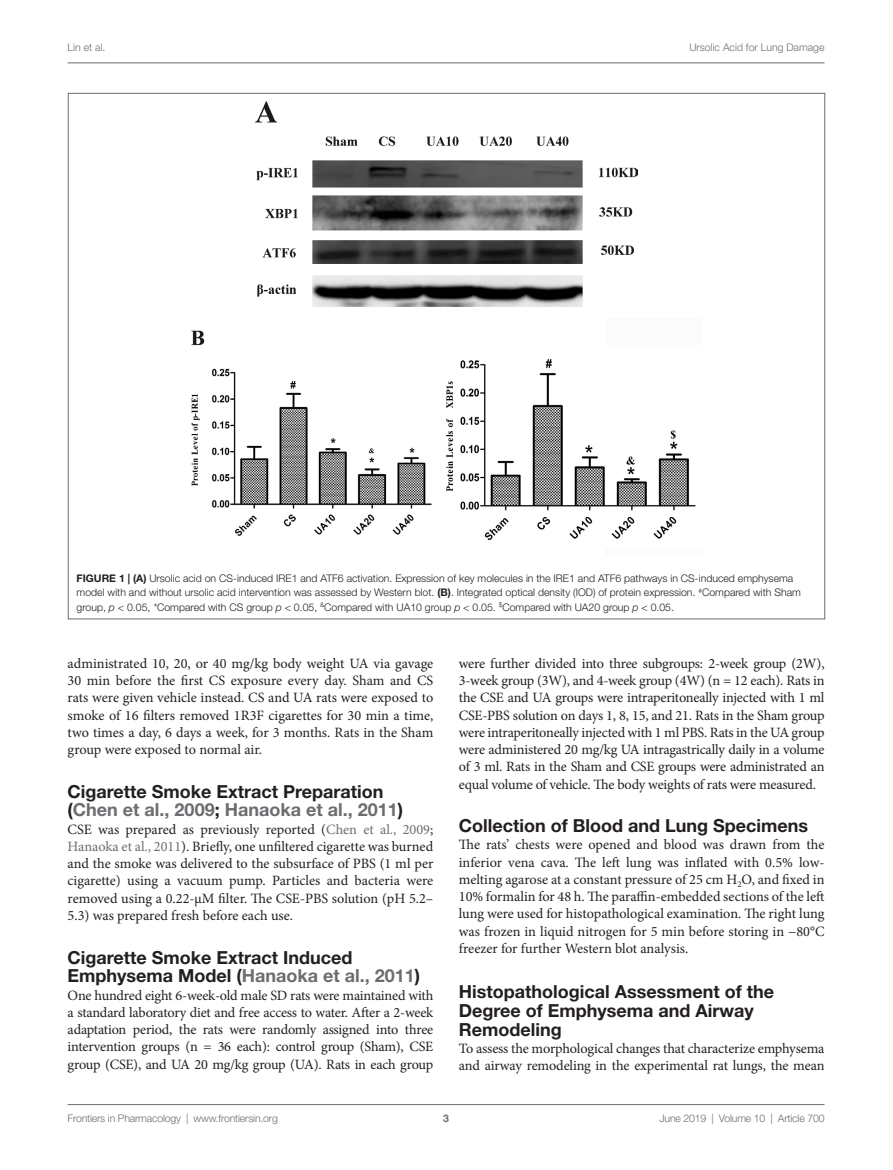
<style>
.page{position:relative;width:893px;height:1170px;background:#fff}
.page>*{position:absolute;margin:0;border:0;box-sizing:border-box;transform-origin:0 0}
._2{font:700 18px/18.8px "Helvetica Neue LT Std";color:#231f20}
.T1{font:14.25px/17.2px "Minion Pro";letter-spacing:-.01em;color:#231f20;text-align:justify}
.FC{font:300 10.5px/14.2px "Helvetica Neue LT Std";color:#231f20}
.t1{font:300 10.5px "Helvetica Neue LT Std";letter-spacing:-.015em;color:#6c6d70}
.t2{font:700 10.5px "Helvetica Neue LT Std";color:#6c6d70}
.s1{font-weight:700}
.s2{font-style:italic}
.s3{color:#6c6d70}
</style>
<div class="page">
<hr style="left:68px;top:63px;width:756px;height:1px;background:#6c6d70">
<hr style="left:68px;top:1104px;width:756px;height:1px;background:#6c6d70">
<img style="left:255px;top:102px;width:383px;height:205px">
<img style="left:191px;top:330px;width:505px;height:211px">
<p class="t1" style="left:68px;top:41px;width:39px">Lin et al.</p>
<p class="t1" style="left:689px;top:41px;width:137px">Ursolic Acid for Lung Damage</p>
<p class="FC" style="left:77px;top:571px;width:726px"><span class="s1">FIGURE 1 | (A)</span> Ursolic acid on CS-induced IRE1 and ATF6 activation. Expression of key molecules in the IRE1 and ATF6 pathways in CS-induced emphysema model with and without ursolic acid intervention was assessed by Western blot. <span class="s1">(B)</span>. Integrated optical density (IOD) of protein expression. <sup>#</sup>Compared with Sham group, <span class="s2">p</span> &lt; 0.05, <span class="s2">*</span>Compared with CS group <span class="s2">p</span> &lt; 0.05, <sup>&amp;</sup>Compared with UA10 group <span class="s2">p</span> &lt; 0.05. <sup>$</sup>Compared with UA20 group <span class="s2">p</span> &lt; 0.05.</p>
<p class="T1" style="left:68px;top:654px;width:367px">administrated 10, 20, or 40 mg/kg body weight UA via gavage 30 min before the first CS exposure every day. Sham and CS rats were given vehicle instead. CS and UA rats were exposed to smoke of 16 filters removed 1R3F cigarettes for 30 min a time, two times a day, 6 days a week, for 3 months. Rats in the Sham group were exposed to normal air.</p>
<p class="_2" style="left:68px;top:781px;width:337px">Cigarette Smoke Extract Preparation (<span class="s3">Chen et al., 2009</span>; <span class="s3">Hanaoka et al., 2011</span>)</p>
<p class="T1" style="left:68px;top:820px;width:367px">CSE was prepared as previously reported (<span class="s3">Chen et al., 2009</span>; <span class="s3">Hanaoka et al., 2011</span>). Briefly, one unfiltered cigarette was burned and the smoke was delivered to the subsurface of PBS (1 ml per cigarette) using a vacuum pump. Particles and bacteria were removed using a 0.22-μM filter. The CSE-PBS solution (pH 5.2– 5.3) was prepared fresh before each use.</p>
<p class="_2" style="left:68px;top:947px;width:354px">Cigarette Smoke Extract Induced<br>Emphysema Model (<span class="s3">Hanaoka et al., 2011</span>)</p>
<p class="T1" style="left:68px;top:986px;width:367px">One hundred eight 6-week-old male SD rats were maintained with a standard laboratory diet and free access to water. After a 2-week adaptation period, the rats were randomly assigned into three intervention groups (n = 36 each): control group (Sham), CSE group (CSE), and UA 20 mg/kg group (UA). Rats in each group</p>
<p class="T1" style="left:459px;top:654px;width:367px">were further divided into three subgroups: 2-week group (2W), 3-week group (3W), and 4-week group (4W) (n = 12 each). Rats in the CSE and UA groups were intraperitoneally injected with 1 ml CSE-PBS solution on days 1, 8, 15, and 21. Rats in the Sham group were intraperitoneally injected with 1 ml PBS. Rats in the UA group were administered 20 mg/kg UA intragastrically daily in a volume of 3 ml. Rats in the Sham and CSE groups were administrated an equal volume of vehicle. The body weights of rats were measured.</p>
<p class="_2" style="left:459px;top:815px;width:351px">Collection of Blood and Lung Specimens</p>
<p class="T1" style="left:459px;top:836px;width:367px">The rats’ chests were opened and blood was drawn from the inferior vena cava. The left lung was inflated with 0.5% low&shy;melting agarose at a constant pressure of 25 cm H<sub>2</sub>O, and fixed in 10% formalin for 48 h. The paraffin-embedded sections of the left lung were used for histopathological examination. The right lung was frozen in liquid nitrogen for 5 min before storing in −80°C freezer for further Western blot analysis.</p>
<p class="_2" style="left:459px;top:981px;width:317px">Histopathological Assessment of the<br>Degree of Emphysema and Airway<br>Remodeling</p>
<p class="T1" style="left:459px;top:1039px;width:367px">To assess the morphological changes that characterize emphysema and airway remodeling in the experimental rat lungs, the mean</p>
<p class="t1" style="left:68px;top:1111px;width:122px">Frontiers in Pharmacology |</p>
<p class="t1" style="left:194px;top:1111px;width:86px">www.frontiersin.org</p>
<p class="t2" style="left:443px;top:1111px;width:7px">3</p>
<p class="t1" style="left:659px;top:1111px;width:166px">June 2019 | Volume 10 | Article 700</p>
</div>
